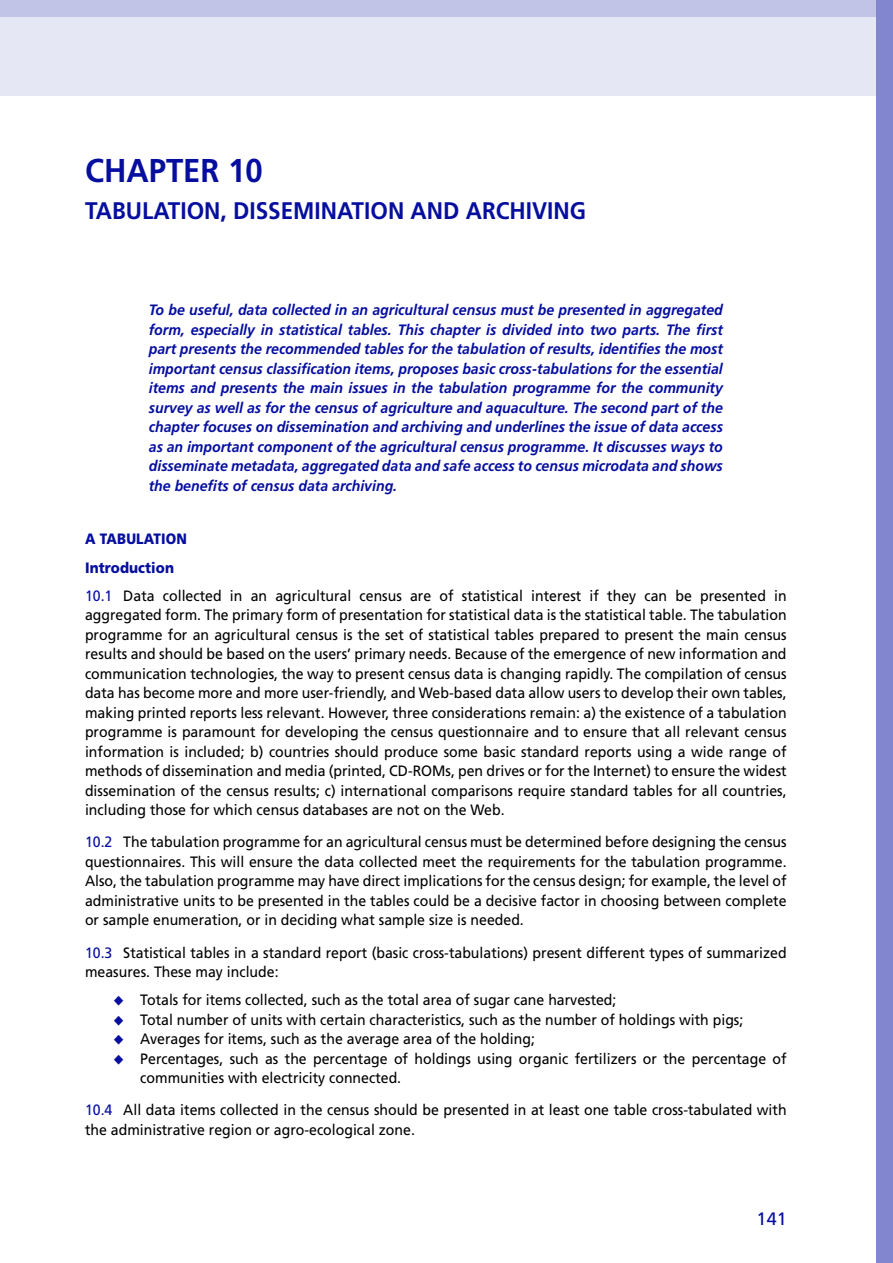
<style>
.page{position:relative;width:893px;height:1263px;background:#fff}
.page>*{position:absolute;margin:0;border:0;box-sizing:border-box;transform-origin:0 0}
.TL_Title-1{font:700 33px "Frutiger LT Std";color:#060e9f;scale:.94 1}
.TL_Title-1-2{font:700 24px "Frutiger LT Std";color:#060e9f;scale:.94 1}
.t1{font:18px "Frutiger LT Std";color:#060e9f}
.TL_Testo{font:15px/19.5px "Frutiger LT Std";color:#000;scale:.94 1}
.TL_Intro{font:italic 700 15px/19.5px "Frutiger LT Std";color:#060e9f;text-align:justify;scale:.94 1}
.TL_Title1_1{font:900 15px "Frutiger LT Std";letter-spacing:.01em;color:#060e9f;scale:.9 1}
.s1{color:#060e9f}
</style>
<div class="page">
<div style="left:0;top:0;width:893px;height:17px;background:#c1c3e7"></div>
<div style="left:0;top:17px;width:893px;height:79px;background:#e6e7f5"></div>
<div style="left:876px;top:0;width:17px;height:1263px;background:#8286cf"></div>
<p class="TL_Title-1" style="left:85px;top:151px;width:190px">CHAPTER 10</p>
<p class="TL_Title-1-2" style="left:85px;top:197px;width:534px">TABULATION, DISSEMINATION AND ARCHIVING</p>
<p class="TL_Intro" style="left:149px;top:301px;width:612px">To be useful, data collected in an agricultural census must be presented in aggregated form, especially in statistical tables. This chapter is divided into two parts. The first part presents the recommended tables for the tabulation of results, identifies the most important census classification items, proposes basic cross-tabulations for the essential items and presents the main issues in the tabulation programme for the community survey as well as for the census of agriculture and aquaculture. The second part of the chapter focuses on dissemination and archiving and underlines the issue of data access as an important component of the agricultural census programme. It discusses ways to disseminate metadata, aggregated data and safe access to census microdata and shows the benefits of census data archiving.</p>
<p class="TL_Title1_1" style="left:85px;top:530px;width:115px">A TABULATION</p>
<p class="TL_Title1_1" style="left:85px;top:558px;width:100px">Introduction</p>
<p class="TL_Testo" style="left:85px;top:586px;width:748px;text-align:justify"><span class="s1">10.1</span> Data collected in an agricultural census are of statistical interest if they can be presented in aggregated form. The primary form of presentation for statistical data is the statistical table. The tabulation programme for an agricultural census is the set of statistical tables prepared to present the main census results and should be based on the users’ primary needs. Because of the emergence of new information and communication technologies, the way to present census data is changing rapidly. The compilation of census data has become more and more user-friendly, and Web-based data allow users to develop their own tables, making printed reports less relevant. However, three considerations remain: a) the existence of a tabulation programme is paramount for developing the census questionnaire and to ensure that all relevant census information is included; b) countries should produce some basic standard reports using a wide range of methods of dissemination and media (printed, CD-ROMs, pen drives or for the Internet) to ensure the widest dissemination of the census results; c) international comparisons require standard tables for all countries, including those for which census databases are not on the Web.</p>
<p class="TL_Testo" style="left:85px;top:832px;width:748px;text-align:justify"><span class="s1">10.2</span> The tabulation programme for an agricultural census must be determined before designing the census questionnaires. This will ensure the data collected meet the requirements for the tabulation programme.<br>Also, the tabulation programme may have direct implications for the census design; for example, the level of administrative units to be presented in the tables could be a decisive factor in choosing between complete or sample enumeration, or in deciding what sample size is needed.</p>
<p class="TL_Testo" style="left:85px;top:943px;width:748px"><span class="s1">10.3</span> Statistical tables in a standard report (basic cross-tabulations) present different types of summarized measures. These may include:</p>
<p class="TL_Testo" style="left:140px;top:990px;width:508px">Totals for items collected, such as the total area of sugar cane harvested;</p>
<p class="TL_Testo" style="left:140px;top:1010px;width:643px">Total number of units with certain characteristics, such as the number of holdings with pigs;</p>
<p class="TL_Testo" style="left:140px;top:1029px;width:421px">Averages for items, such as the average area of the holding;</p>
<p class="TL_Testo" style="left:140px;top:1049px;width:689px">Percentages, such as the percentage of holdings using organic fertilizers or the percentage of communities with electricity connected.</p>
<p class="TL_Testo" style="left:85px;top:1100px;width:748px"><span class="s1">10.4</span> All data items collected in the census should be presented in at least one table cross-tabulated with the administrative region or agro-ecological zone.</p>
<p class="t1" style="left:757px;top:1208px;width:32px">141</p>
</div>
